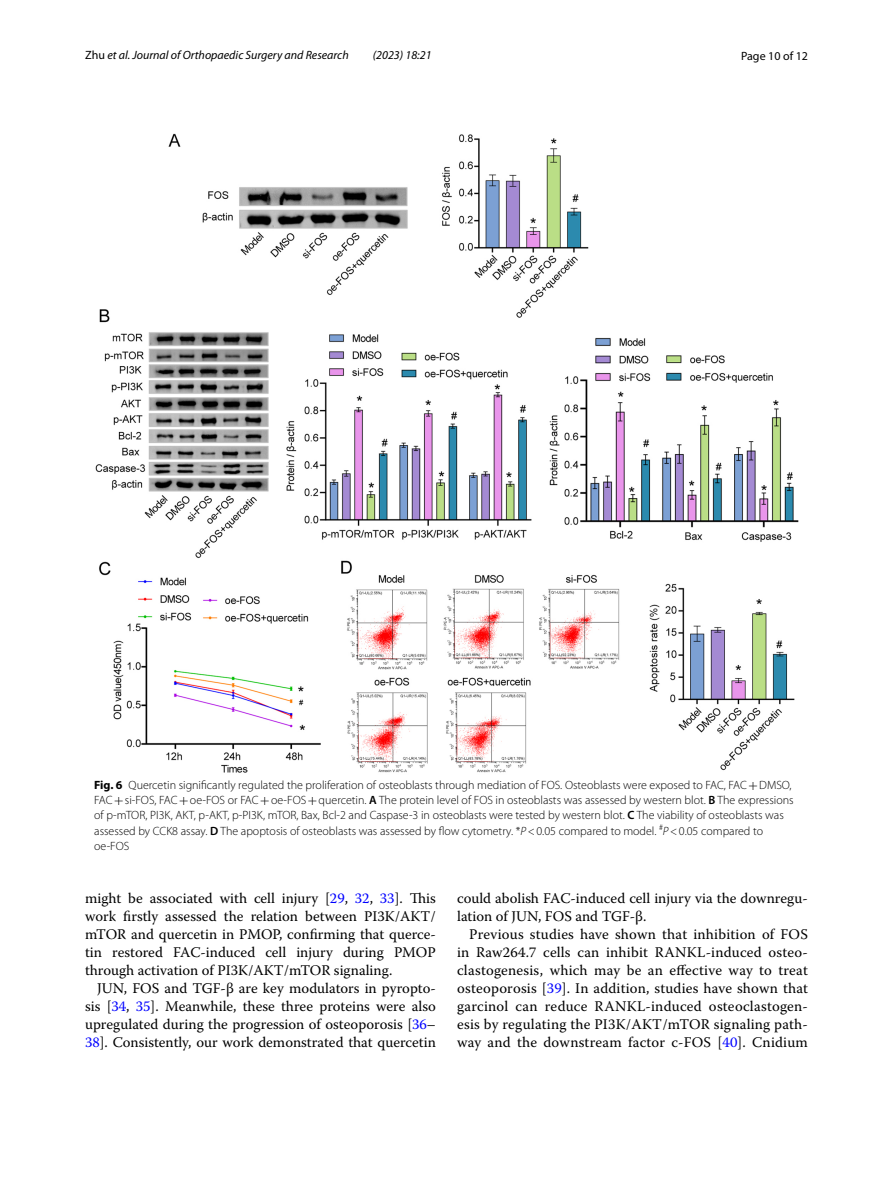
<style>
.page{position:relative;width:893px;height:1187px;background:#fff}
.page>*{position:absolute;margin:0;border:0;box-sizing:border-box;transform-origin:0 0}
.t1{font:14.7px/18px "Warnock Pro";color:#000;text-align:justify}
.t2{font:300 12px/15px "Myriad Pro";color:#000}
.t3{font:italic 12px "Myriad Pro";color:#000}
.t4{font:12px "Myriad Pro";color:#000}
.s1{font-style:normal}
.s2{font-weight:700}
.s3{font-family:"MTSY";font-weight:400}
.s4{font-weight:600}
.s5{font-style:italic}
.s6{color:#00f}
</style>
<div class="page">
<img style="left:95px;top:133px;width:704px;height:640px">
<p class="t3" style="left:85px;top:48px;width:265px"><span class="s1">Zhu</span> et al. Journal of Orthopaedic Surgery and Research</p>
<p class="t3" style="left:373px;top:48px;width:60px">(2023) 18:21</p>
<p class="t4" style="left:741px;top:48px;width:68px">Page 10 of 12</p>
<p class="t2" style="left:94px;top:778px;width:701px"><span class="s2">Fig. 6</span> Quercetin significantly regulated the proliferation of osteoblasts through mediation of FOS. Osteoblasts were exposed to FAC, FAC<span class="s3">+</span>DMSO, FAC<span class="s3">+</span>si-FOS, FAC<span class="s3">+</span>oe-FOS or FAC<span class="s3">+</span>oe-FOS<span class="s3">+</span>quercetin. <span class="s4">A</span> The protein level of FOS in osteoblasts was assessed by western blot. <span class="s4">B</span> The expressions of p-mTOR, PI3K, AKT, p-AKT, p-PI3K, mTOR, Bax, Bcl-2 and Caspase-3 in osteoblasts were tested by western blot. <span class="s4">C</span> The viability of osteoblasts was assessed by CCK8 assay. <span class="s4">D</span> The apoptosis of osteoblasts was assessed by flow cytometry. *<span class="s5">P</span>&lt;0.05 compared to model. <sup>#</sup><span class="s5">P</span>&lt;0.05 compared to oe-FOS</p>
<p class="t1" style="left:85px;top:888px;width:352px">might be associated with cell injury [<span class="s6">29</span>, <span class="s6">32</span>, <span class="s6">33</span>]. This work firstly assessed the relation between PI3K/AKT/ mTOR and quercetin in PMOP, confirming that querce&shy;tin restored FAC-induced cell injury during PMOP through activation of PI3K/AKT/mTOR signaling.</p>
<p class="t1" style="left:85px;top:978px;width:352px;text-indent:12px">JUN, FOS and TGF-β are key modulators in pyropto&shy;sis [<span class="s6">34</span>, <span class="s6">35</span>]. Meanwhile, these three proteins were also upregulated during the progression of osteoporosis [<span class="s6">36</span>– <span class="s6">38</span>]. Consistently, our work demonstrated that quercetin</p>
<p class="t1" style="left:457px;top:888px;width:352px">could abolish FAC-induced cell injury via the downregu&shy;lation of JUN, FOS and TGF-β.</p>
<p class="t1" style="left:457px;top:924px;width:352px;text-indent:12px">Previous studies have shown that inhibition of FOS in Raw264.7 cells can inhibit RANKL-induced osteo&shy;clastogenesis, which may be an effective way to treat osteoporosis [<span class="s6">39</span>]. In addition, studies have shown that garcinol can reduce RANKL-induced osteoclastogen&shy;esis by regulating the PI3K/AKT/mTOR signaling path&shy;way and the downstream factor c-FOS [<span class="s6">40</span>]. Cnidium</p>
</div>
